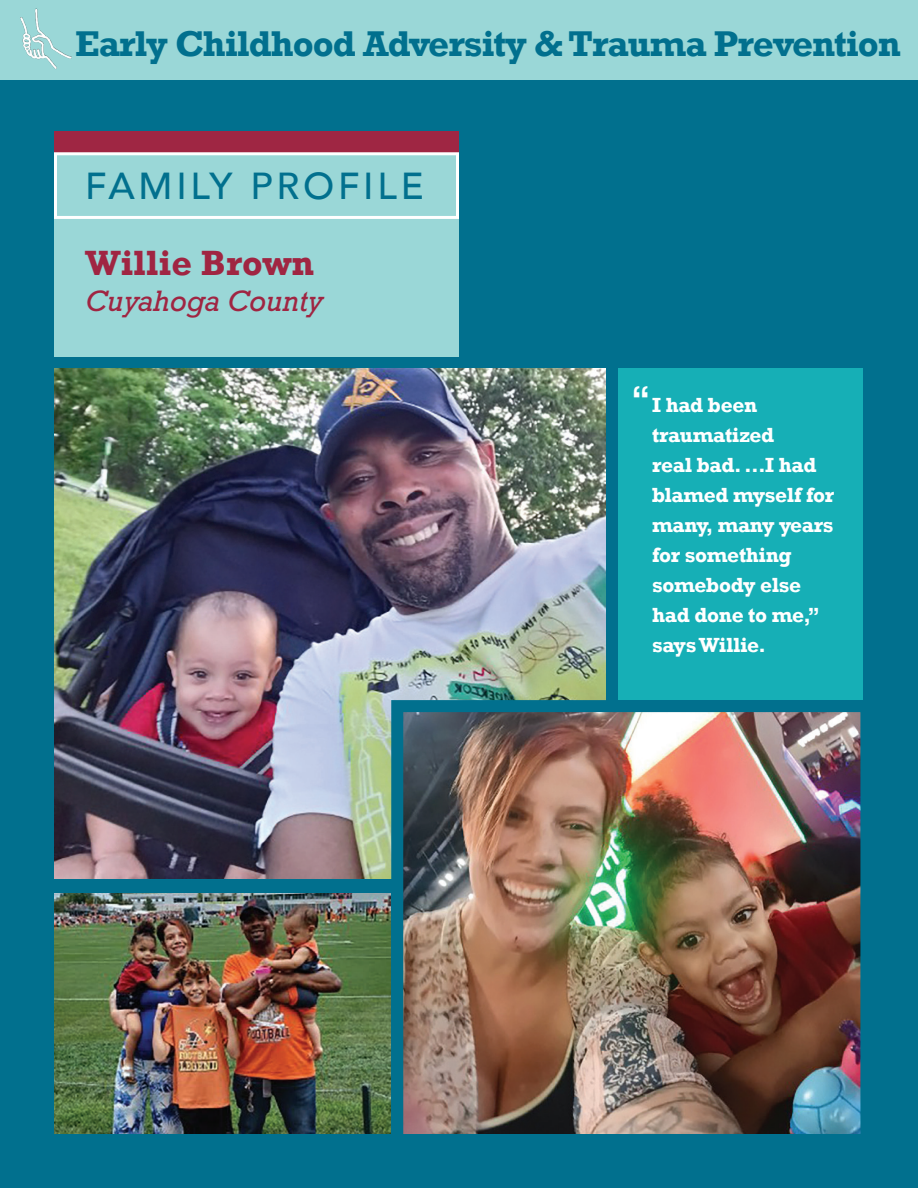
<style>
.page{position:relative;width:918px;height:1188px;background:#01708e}
.page>*{position:absolute;margin:0;border:0;box-sizing:border-box;transform-origin:0 0}
.t1{font:500 37.5px "Avenir";letter-spacing:.1em;color:#01708e}
.t2{font:700 36.75px "Rockwell";letter-spacing:-.025em;color:#01708e}
.t3{font:700 36px "Rockwell";color:#a02542}
.t4{font:700 32.55px "Rockwell";color:#fff}
.t5{font:italic 30px "Rockwell";color:#a02542}
.t6{font:700 21px/30px "Rockwell";letter-spacing:-.015em;color:#fff}
</style>
<div class="page">
<div style="left:54px;top:131px;width:405px;height:226px;background:#9ad7d7"></div>
<div style="left:54px;top:131px;width:405px;height:21px;background:#9f2643"></div>
<div style="left:54px;top:152px;width:405px;height:67px;border:3px solid #fff"></div>
<img style="left:54px;top:369px;width:552px;height:510px">
<img style="left:404px;top:713px;width:455px;height:420px">
<div style="left:391px;top:700px;width:481px;height:446px;border:12px solid #01708e"></div>
<div style="left:618px;top:369px;width:244px;height:331px;background:#16afb6"></div>
<img style="left:54px;top:893px;width:336px;height:241px">
<div style="left:0;top:0;width:918px;height:80px;background:#9ad7d7"></div>
<img style="left:20px;top:8px;width:52px;height:61px">
<p class="t2" style="left:75px;top:21px;width:827px">Early Childhood Adversity &amp; Trauma Prevention</p>
<p class="t1" style="left:85px;top:154px;width:340px">FAMILY PROFILE</p>
<p class="t3" style="left:85px;top:241px;width:230px">Willie Brown</p>
<p class="t5" style="left:85px;top:283px;width:239px">Cuyahoga County</p>
<p class="t4" style="left:631px;top:377px;width:21px">“</p>
<p class="t6" style="left:652px;top:390px;width:184px">I had been traumatized<br>real bad. …I had blamed myself for many, many years for something somebody else had done to me,” says Willie.</p>
</div>
